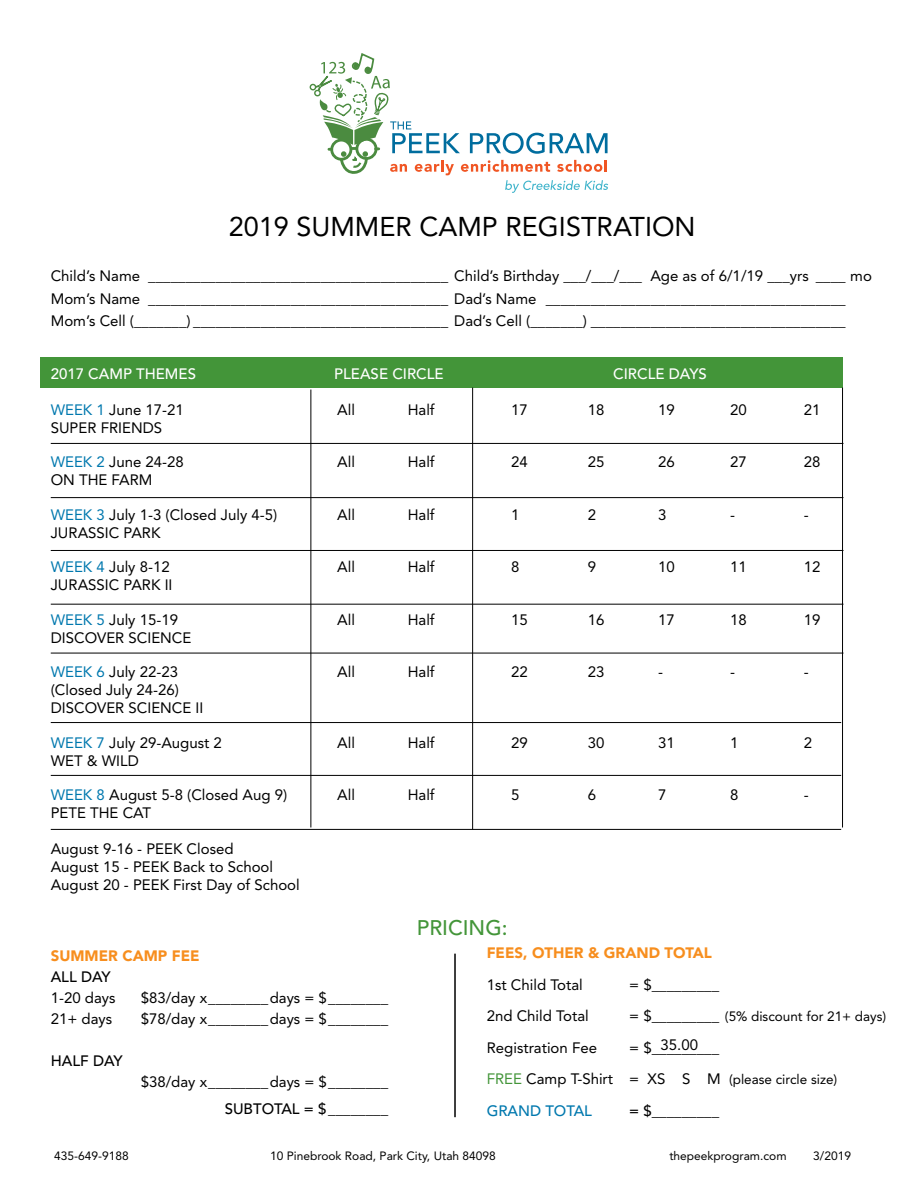
<style>
.page{position:relative;width:918px;height:1188px;background:#fff}
.page>*{position:absolute;margin:0;border:0;box-sizing:border-box;transform-origin:0 0}
.t1{font:27px "Avenir";color:#000}
.t2{font:500 21px "Avenir";color:#439539}
.t3{font:15px/18px "Avenir";color:#000}
.t4{font:500 15px "Avenir";color:#000}
.t5{font:500 15px "Avenir";color:#fff}
.t6{font:900 15px "Avenir";color:#f78e1e}
.t7{font:500 15px "Avenir";color:#0078ae}
.t8{font:13.5px "Avenir";color:#000}
.t9{font:12px "Avenir";color:#000}
.s1{color:#0078ae}
.s2{font-size:15px}
.s3{font-size:15px;color:#439539}
</style>
<div class="page">
<div style="left:40px;top:357px;width:803px;height:31px;background:#439539"></div>
<hr style="left:310px;top:390px;width:1px;height:437px;background:#000">
<hr style="left:472px;top:388px;width:1px;height:441px;background:#000">
<hr style="left:842px;top:388px;width:1px;height:439px;background:#000">
<hr style="left:51px;top:443px;width:792px;height:1px;background:#000">
<hr style="left:51px;top:497px;width:792px;height:1px;background:#000">
<hr style="left:51px;top:550px;width:792px;height:1px;background:#000">
<hr style="left:51px;top:604px;width:792px;height:1px;background:#000">
<hr style="left:51px;top:653px;width:792px;height:1px;background:#000">
<hr style="left:51px;top:722px;width:790px;height:1px;background:#000">
<hr style="left:51px;top:775px;width:790px;height:1px;background:#000">
<hr style="left:51px;top:829px;width:790px;height:1px;background:#000">
<hr style="left:454px;top:954px;width:2px;height:163px;background:#000">
<svg style="left:309px;top:53px;width:299px;height:140px"></svg>
<h1 class="t1" style="left:229px;top:211px;width:468px">2019 SUMMER CAMP REGISTRATION</h1>
<p class="t3" style="left:51px;top:265px;width:823px;line-height:22.5px">Child’s Name ________________________________________ Child’s Birthday ___/___/___ Age as of 6/1/19 ___yrs ____ mo<br>Mom’s Name ________________________________________ Dad’s Name ________________________________________<br>Mom’s Cell (_______) __________________________________ Dad’s Cell (_______) __________________________________</p>
<p class="t5" style="left:51px;top:365px;width:147px">2017 CAMP THEMES</p>
<p class="t5" style="left:334px;top:365px;width:111px">PLEASE CIRCLE</p>
<p class="t5" style="left:613px;top:365px;width:95px">CIRCLE DAYS</p>
<p class="t3" style="left:51px;top:401px;width:135px"><span class="s1">WEEK 1</span> June 17-21</p>
<p class="t3" style="left:337px;top:401px;width:19px">All</p>
<p class="t3" style="left:408px;top:401px;width:28px">Half</p>
<p class="t3" style="left:511px;top:401px;width:18px">17</p>
<p class="t3" style="left:588px;top:401px;width:18px">18</p>
<p class="t3" style="left:658px;top:401px;width:18px">19</p>
<p class="t3" style="left:730px;top:401px;width:18px">20</p>
<p class="t3" style="left:804px;top:401px;width:18px">21</p>
<p class="t3" style="left:51px;top:419px;width:113px">SUPER FRIENDS</p>
<p class="t3" style="left:51px;top:453px;width:135px"><span class="s1">WEEK 2</span> June 24-28</p>
<p class="t3" style="left:337px;top:453px;width:19px">All</p>
<p class="t3" style="left:408px;top:453px;width:28px">Half</p>
<p class="t3" style="left:511px;top:453px;width:18px">24</p>
<p class="t3" style="left:588px;top:453px;width:18px">25</p>
<p class="t3" style="left:658px;top:453px;width:18px">26</p>
<p class="t3" style="left:730px;top:453px;width:18px">27</p>
<p class="t3" style="left:804px;top:453px;width:18px">28</p>
<p class="t3" style="left:51px;top:471px;width:103px">ON THE FARM</p>
<p class="t3" style="left:51px;top:506px;width:228px"><span class="s1">WEEK 3</span> July 1-3 (Closed July 4-5)</p>
<p class="t3" style="left:337px;top:506px;width:19px">All</p>
<p class="t3" style="left:408px;top:506px;width:28px">Half</p>
<p class="t3" style="left:511px;top:506px;width:10px">1</p>
<p class="t3" style="left:588px;top:506px;width:10px">2</p>
<p class="t3" style="left:658px;top:506px;width:10px">3</p>
<p class="t3" style="left:730px;top:506px;width:6px">-</p>
<p class="t3" style="left:804px;top:506px;width:6px">-</p>
<p class="t3" style="left:51px;top:524px;width:111px">JURASSIC PARK</p>
<p class="t3" style="left:51px;top:558px;width:120px"><span class="s1">WEEK 4</span> July 8-12</p>
<p class="t3" style="left:337px;top:558px;width:19px">All</p>
<p class="t3" style="left:408px;top:558px;width:28px">Half</p>
<p class="t3" style="left:511px;top:558px;width:10px">8</p>
<p class="t3" style="left:588px;top:558px;width:10px">9</p>
<p class="t3" style="left:658px;top:558px;width:18px">10</p>
<p class="t3" style="left:730px;top:558px;width:18px">11</p>
<p class="t3" style="left:804px;top:558px;width:18px">12</p>
<p class="t3" style="left:51px;top:576px;width:123px">JURASSIC PARK II</p>
<p class="t3" style="left:51px;top:611px;width:129px"><span class="s1">WEEK 5</span> July 15-19</p>
<p class="t3" style="left:337px;top:611px;width:19px">All</p>
<p class="t3" style="left:408px;top:611px;width:28px">Half</p>
<p class="t3" style="left:511px;top:611px;width:18px">15</p>
<p class="t3" style="left:588px;top:611px;width:18px">16</p>
<p class="t3" style="left:658px;top:611px;width:18px">17</p>
<p class="t3" style="left:730px;top:611px;width:18px">18</p>
<p class="t3" style="left:804px;top:611px;width:18px">19</p>
<p class="t3" style="left:51px;top:629px;width:142px">DISCOVER SCIENCE</p>
<p class="t3" style="left:51px;top:663px;width:129px"><span class="s1">WEEK 6</span> July 22-23</p>
<p class="t3" style="left:337px;top:663px;width:19px">All</p>
<p class="t3" style="left:408px;top:663px;width:28px">Half</p>
<p class="t3" style="left:511px;top:663px;width:18px">22</p>
<p class="t3" style="left:588px;top:663px;width:18px">23</p>
<p class="t3" style="left:658px;top:663px;width:6px">-</p>
<p class="t3" style="left:730px;top:663px;width:6px">-</p>
<p class="t3" style="left:804px;top:663px;width:6px">-</p>
<p class="t3" style="left:51px;top:681px;width:154px">(Closed July 24-26)<br>DISCOVER SCIENCE II</p>
<p class="t3" style="left:51px;top:734px;width:173px"><span class="s1">WEEK 7</span> July 29-August 2</p>
<p class="t3" style="left:337px;top:734px;width:19px">All</p>
<p class="t3" style="left:408px;top:734px;width:28px">Half</p>
<p class="t3" style="left:511px;top:734px;width:18px">29</p>
<p class="t3" style="left:588px;top:734px;width:18px">30</p>
<p class="t3" style="left:658px;top:734px;width:18px">31</p>
<p class="t3" style="left:730px;top:734px;width:10px">1</p>
<p class="t3" style="left:804px;top:734px;width:10px">2</p>
<p class="t3" style="left:51px;top:752px;width:90px">WET &amp; WILD</p>
<p class="t3" style="left:51px;top:786px;width:238px"><span class="s1">WEEK 8</span> August 5-8 (Closed Aug 9)</p>
<p class="t3" style="left:337px;top:786px;width:19px">All</p>
<p class="t3" style="left:408px;top:786px;width:28px">Half</p>
<p class="t3" style="left:511px;top:786px;width:10px">5</p>
<p class="t3" style="left:588px;top:786px;width:10px">6</p>
<p class="t3" style="left:658px;top:786px;width:10px">7</p>
<p class="t3" style="left:730px;top:786px;width:10px">8</p>
<p class="t3" style="left:804px;top:786px;width:6px">-</p>
<p class="t3" style="left:51px;top:804px;width:102px">PETE THE CAT</p>
<p class="t3" style="left:51px;top:840px;width:251px">August 9-16 - PEEK Closed<br>August 15 - PEEK Back to School<br>August 20 - PEEK First Day of School</p>
<h2 class="t2" style="left:417px;top:916px;width:92px">PRICING:</h2>
<p class="t6" style="left:51px;top:946px;width:150px">SUMMER CAMP FEE</p>
<p class="t4" style="left:51px;top:968px;width:62px">ALL DAY</p>
<p class="t3" style="left:51px;top:989px;width:66px">1-20 days</p>
<p class="t3" style="left:141px;top:989px;width:249px">$83/day x________days = $________</p>
<p class="t3" style="left:51px;top:1010px;width:63px">21+ days</p>
<p class="t3" style="left:141px;top:1010px;width:249px">$78/day x________days = $________</p>
<p class="t4" style="left:51px;top:1052px;width:73px">HALF DAY</p>
<p class="t3" style="left:141px;top:1073px;width:249px">$38/day x________days = $________</p>
<p class="t4" style="left:225px;top:1100px;width:165px">SUBTOTAL = $________</p>
<p class="t6" style="left:487px;top:944px;width:227px">FEES, OTHER &amp; GRAND TOTAL</p>
<p class="t3" style="left:487px;top:976px;width:98px">1st Child Total</p>
<p class="t3" style="left:629px;top:976px;width:91px">= $_________</p>
<p class="t3" style="left:487px;top:1007px;width:103px">2nd Child Total</p>
<p class="t8" style="left:629px;top:1009px;width:259px"><span class="s2">= $_________</span> (5% discount for 21+ days)</p>
<p class="t3" style="left:487px;top:1039px;width:112px">Registration Fee</p>
<p class="t3" style="left:629px;top:1039px;width:91px">= $_________</p>
<p class="t8" style="left:487px;top:1072px;width:352px"><span class="s3">FREE</span> <span class="s2">Camp T-Shirt = XS S M</span> (please circle size)</p>
<p class="t7" style="left:487px;top:1102px;width:107px">GRAND TOTAL</p>
<p class="t4" style="left:629px;top:1102px;width:91px">= $_________</p>
<p class="t3" style="left:661px;top:1036px;width:39px">35.00</p>
<p class="t9" style="left:54px;top:1149px;width:76px">435-649-9188</p>
<p class="t9" style="left:270px;top:1149px;width:227px">10 Pinebrook Road, Park City, Utah 84098</p>
<p class="t9" style="left:669px;top:1149px;width:119px">thepeekprogram.com</p>
<p class="t9" style="left:813px;top:1149px;width:39px">3/2019</p>
</div>
